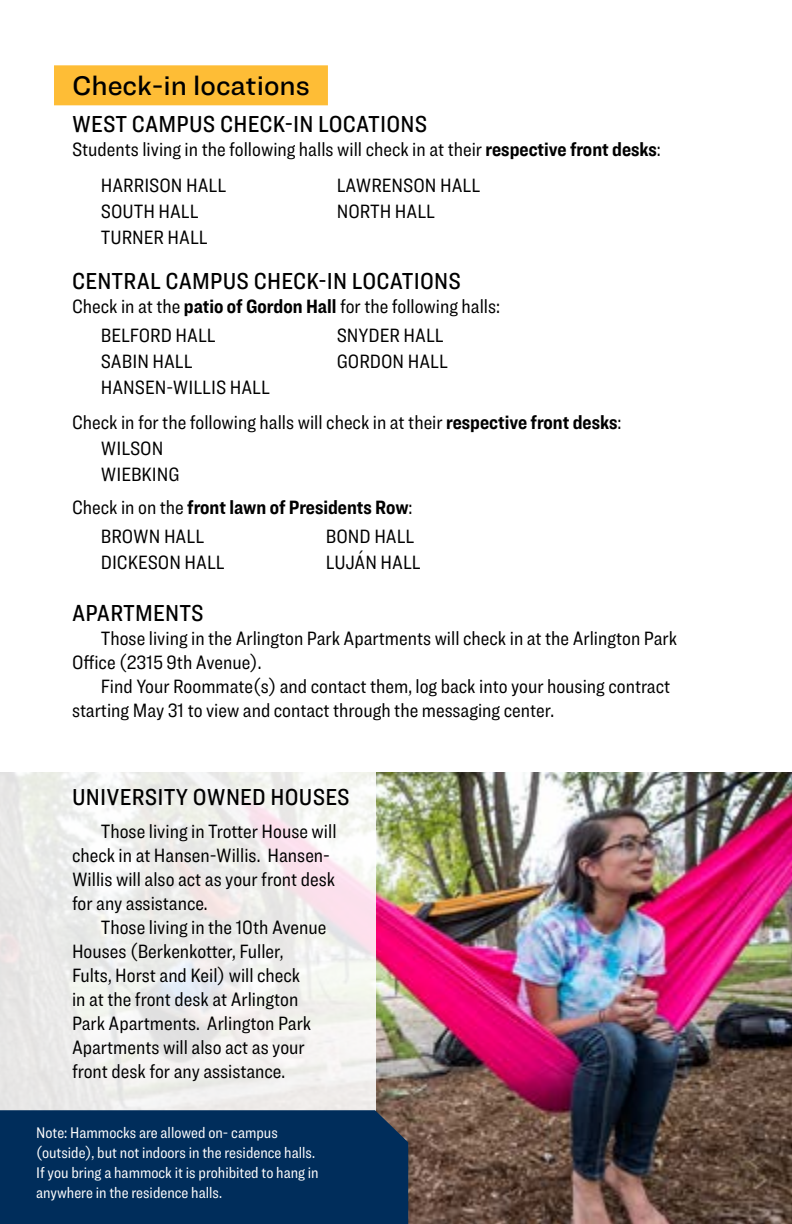
<style>
.page{position:relative;width:792px;height:1224px;background:#fff}
.page>*{position:absolute;margin:0;border:0;box-sizing:border-box;transform-origin:0 0}
.t1{font:500 28px "Ringside";color:#000}
.t2{font:500 24px "Ringside Condensed";letter-spacing:.01em;color:#000}
.t3{font:20px/24px "Ringside Condensed";color:#000}
.t4{font:700 20px/29.2px "Ringside Condensed";color:#000}
.t5{font:16px/20px "Ringside Condensed";color:#fff}
.s1{font-weight:700}
.s2{font-weight:400}
</style>
<div class="page">
<img style="left:376px;top:773px;width:416px;height:451px">
<svg style="left:0;top:772px;width:376px;height:338px;fill:#eeedeb"></svg>
<div style="left:0;top:1110px;width:408px;height:114px;background:#002d5b"></div>
<div style="left:54px;top:65px;width:274px;height:40px;background:#febd36"></div>
<h1 class="t1" style="left:72px;top:65px;width:239px">Check-in locations</h1>
<p class="t2" style="left:72px;top:108px;width:357px">WEST CAMPUS CHECK-IN LOCATIONS</p>
<p class="t3" style="left:101px;top:132px;width:562px;line-height:35.4px;text-indent:-29px">Students living in the following halls will check in at their <span class="s1">respective front desks</span>:<br>HARRISON HALL</p>
<p class="t3" style="left:101px;top:198px;width:108px;line-height:26px">SOUTH HALL<br>TURNER HALL</p>
<p class="t3" style="left:337px;top:172px;width:145px;line-height:26px">LAWRENSON HALL<br>NORTH HALL</p>
<p class="t2" style="left:72px;top:265px;width:391px">CENTRAL CAMPUS CHECK-IN LOCATIONS</p>
<p class="t3" style="left:101px;top:292px;width:401px;line-height:29px;text-indent:-29px">Check in at the <span class="s1">patio of Gordon Hall</span> for the following halls:<br>BELFORD HALL</p>
<p class="t3" style="left:101px;top:348px;width:171px;line-height:26px">SABIN HALL<br>HANSEN-WILLIS HALL</p>
<p class="t3" style="left:337px;top:322px;width:113px;line-height:26px">SNYDER HALL<br>GORDON HALL</p>
<p class="t3" style="left:101px;top:409px;width:522px;line-height:26px;text-indent:-29px">Check in for the following halls will check in at their <span class="s1">respective front desks</span>:<br>WILSON<br>WIEBKING</p>
<p class="t4" style="left:101px;top:492px;width:313px;text-indent:-29px"><span class="s2">Check in on the</span> front lawn of Presidents Row<span class="s2">:<br>BROWN HALL</span></p>
<p class="t3" style="left:101px;top:550px;width:125px">DICKESON HALL</p>
<p class="t3" style="left:326px;top:523px;width:96px;line-height:26px">BOND HALL<br>LUJÁN HALL</p>
<p class="t2" style="left:72px;top:597px;width:133px">APARTMENTS</p>
<p class="t3" style="left:72px;top:626px;width:607px;text-indent:29px">Those living in the Arlington Park Apartments will check in at the Arlington Park<br>Office (2315 9th Avenue).</p>
<p class="t3" style="left:72px;top:674px;width:600px;text-indent:29px">Find Your Roommate(s) and contact them, log back into your housing contract starting May 31 to view and contact through the messaging center.</p>
<p class="t2" style="left:72px;top:781px;width:279px">UNIVERSITY OWNED HOUSES</p>
<p class="t3" style="left:72px;top:819px;width:266px;text-indent:29px">Those living in Trotter House will check in at Hansen-Willis. Hansen-<br>Willis will also act as your front desk for any assistance.</p>
<p class="t3" style="left:72px;top:915px;width:256px;text-indent:29px">Those living in the 10th Avenue<br>Houses (Berkenkotter, Fuller,<br>Fults, Horst and Keil) will check<br>in at the front desk at Arlington<br>Park Apartments. Arlington Park<br>Apartments will also act as your front desk for any assistance.</p>
<p class="t5" style="left:36px;top:1123px;width:284px">Note: Hammocks are allowed on- campus (outside), but not indoors in the residence halls.<br>If you bring a hammock it is prohibited to hang in anywhere in the residence halls.</p>
</div>
